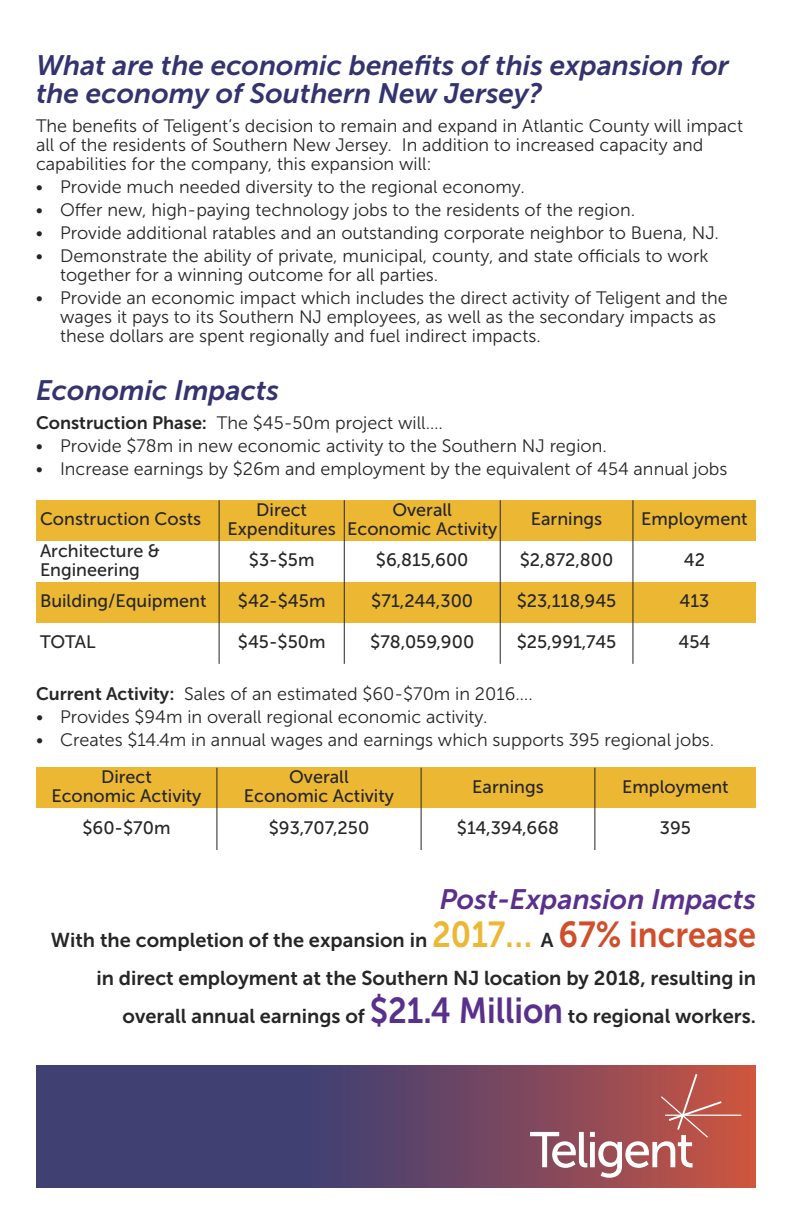
<style>
.page{position:relative;width:792px;height:1224px;background:#fff}
.page>*{position:absolute;margin:0;border:0;box-sizing:border-box;transform-origin:0 0}
.t1{font:italic 28px/28px "Museo Sans 700";color:#34336f}
.t2{font:italic 28px "Museo Sans 700";color:#5a308d}
.t3{font:20px/38px "Museo Sans 700";color:#272627;text-align:right}
.t4{font:18px/19px "Museo Sans 300";color:#272627}
.t5{font:18px/19px "Museo Sans 500";color:#272627;text-align:center}
.s1{font-family:"Museo Sans 700"}
.s2{font-size:36px;color:#ecb834}
.s3{font-size:36px;color:#d14e2b}
.s4{font-size:36px;color:#5a308d}
</style>
<div class="page">
<div style="left:36px;top:500px;width:183px;height:41px;background:#ecb834"></div>
<div style="left:219px;top:500px;width:125px;height:41px;background:#ecb834"></div>
<div style="left:344px;top:500px;width:156px;height:41px;background:#ecb834"></div>
<div style="left:500px;top:500px;width:133px;height:41px;background:#ecb834"></div>
<div style="left:633px;top:500px;width:123px;height:41px;background:#ecb834"></div>
<div style="left:36px;top:582px;width:183px;height:41px;background:#ecb834"></div>
<div style="left:219px;top:582px;width:125px;height:41px;background:#ecb834"></div>
<div style="left:344px;top:582px;width:156px;height:41px;background:#ecb834"></div>
<div style="left:500px;top:582px;width:133px;height:41px;background:#ecb834"></div>
<div style="left:633px;top:582px;width:123px;height:41px;background:#ecb834"></div>
<hr style="left:219px;top:500px;width:1px;height:164px;background:#272627">
<hr style="left:344px;top:500px;width:1px;height:164px;background:#272627">
<hr style="left:500px;top:500px;width:1px;height:164px;background:#272627">
<hr style="left:633px;top:500px;width:1px;height:164px;background:#272627">
<div style="left:36px;top:768px;width:181px;height:41px;background:#ecb834"></div>
<div style="left:217px;top:768px;width:204px;height:41px;background:#ecb834"></div>
<div style="left:421px;top:768px;width:174px;height:41px;background:#ecb834"></div>
<div style="left:595px;top:768px;width:161px;height:41px;background:#ecb834"></div>
<hr style="left:217px;top:768px;width:1px;height:82px;background:#272627">
<hr style="left:421px;top:768px;width:1px;height:82px;background:#272627">
<hr style="left:595px;top:768px;width:1px;height:82px;background:#272627">
<img style="left:36px;top:1065px;width:720px;height:122px">
<svg style="left:530px;top:1074px;width:211px;height:104px;background:#ae6263"></svg>
<h1 class="t1" style="left:36px;top:51px;width:694px">What are the economic benefits of this expansion for the economy of Southern New Jersey?</h1>
<p class="t4" style="left:36px;top:116px;width:709px">The benefits of Teligent’s decision to remain and expand in Atlantic County will impact all of the residents of Southern New Jersey. In addition to increased capacity and capabilities for the company, this expansion will:</p>
<p class="t4" style="left:36px;top:177px;width:490px">• Provide much needed diversity to the regional economy.</p>
<p class="t4" style="left:36px;top:200px;width:601px">• Offer new, high-paying technology jobs to the residents of the region.</p>
<p class="t4" style="left:36px;top:223px;width:684px">• Provide additional ratables and an outstanding corporate neighbor to Buena, NJ.</p>
<p class="t4" style="left:60px;top:246px;width:650px;text-indent:-24px">• Demonstrate the ability of private, municipal, county, and state officials to work together for a winning outcome for all parties.</p>
<p class="t4" style="left:60px;top:288px;width:669px;text-indent:-24px">• Provide an economic impact which includes the direct activity of Teligent and the wages it pays to its Southern NJ employees, as well as the secondary impacts as these dollars are spent regionally and fuel indirect impacts.</p>
<h1 class="t1" style="left:36px;top:376px;width:245px">Economic Impacts</h1>
<p class="t4" style="left:36px;top:413px;width:408px"><span class="s1">Construction Phase:</span> The $45-50m project will….</p>
<p class="t4" style="left:36px;top:436px;width:572px">• Provide $78m in new economic activity to the Southern NJ region.</p>
<p class="t4" style="left:36px;top:459px;width:693px">• Increase earnings by $26m and employment by the equivalent of 454 annual jobs</p>
<p class="t5" style="left:40px;top:510px;width:163px">Construction Costs</p>
<p class="t5" style="left:228px;top:500px;width:110px">Direct<br>Expenditures</p>
<p class="t5" style="left:347px;top:500px;width:152px">Overall<br>Economic Activity</p>
<p class="t5" style="left:531px;top:510px;width:73px">Earnings</p>
<p class="t5" style="left:641px;top:510px;width:108px">Employment</p>
<p class="t5" style="left:40px;top:541px;width:122px;text-align:left">Architecture &amp;<br>Engineering</p>
<p class="t5" style="left:249px;top:550px;width:67px">$3-$5m</p>
<p class="t5" style="left:376px;top:550px;width:94px">$6,815,600</p>
<p class="t5" style="left:520px;top:550px;width:95px">$2,872,800</p>
<p class="t5" style="left:684px;top:550px;width:23px">42</p>
<p class="t5" style="left:40px;top:591px;width:168px">Building/Equipment</p>
<p class="t5" style="left:238px;top:591px;width:89px">$42-$45m</p>
<p class="t5" style="left:371px;top:591px;width:103px">$71,244,300</p>
<p class="t5" style="left:517px;top:591px;width:101px">$23,118,945</p>
<p class="t5" style="left:680px;top:591px;width:31px">413</p>
<p class="t5" style="left:40px;top:632px;width:57px">TOTAL</p>
<p class="t5" style="left:238px;top:632px;width:89px">$45-$50m</p>
<p class="t5" style="left:370px;top:632px;width:106px">$78,059,900</p>
<p class="t5" style="left:517px;top:632px;width:101px">$25,991,745</p>
<p class="t5" style="left:678px;top:632px;width:33px">454</p>
<p class="t4" style="left:36px;top:684px;width:498px"><span class="s1">Current Activity:</span> Sales of an estimated $60-$70m in 2016….</p>
<p class="t4" style="left:36px;top:707px;width:453px">• Provides $94m in overall regional economic activity.</p>
<p class="t4" style="left:36px;top:730px;width:680px">• Creates $14.4m in annual wages and earnings which supports 395 regional jobs.</p>
<p class="t5" style="left:51px;top:768px;width:152px">Direct<br>Economic Activity</p>
<p class="t5" style="left:244px;top:768px;width:152px">Overall<br>Economic Activity</p>
<p class="t5" style="left:472px;top:777px;width:73px">Earnings</p>
<p class="t5" style="left:622px;top:777px;width:108px">Employment</p>
<p class="t5" style="left:82px;top:818px;width:90px">$60-$70m</p>
<p class="t5" style="left:269px;top:818px;width:102px">$93,707,250</p>
<p class="t5" style="left:457px;top:818px;width:104px">$14,394,668</p>
<p class="t5" style="left:660px;top:818px;width:33px">395</p>
<h1 class="t2" style="left:440px;top:883px;width:318px">Post-Expansion Impacts</h1>
<p class="t3" style="left:51px;top:921px;width:707px">With the completion of the expansion in <span class="s2">2017…</span> A <span class="s3">67% increase </span>in direct employment at the Southern NJ location by 2018, resulting in overall annual earnings of <span class="s4">$21.4 Million</span> to regional workers.</p>
</div>
